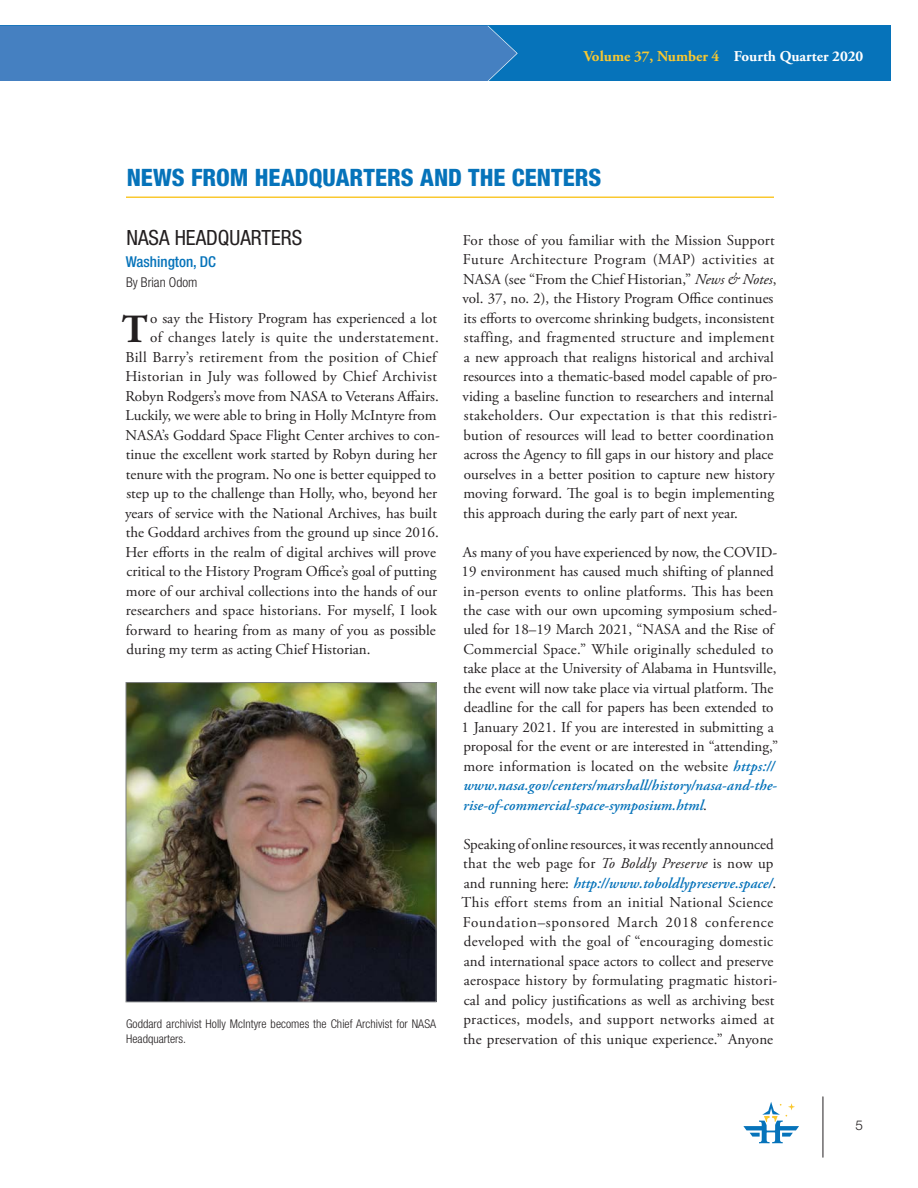
<style>
.page{position:relative;width:918px;height:1188px;background:#fff}
.page>*{position:absolute;margin:0;border:0;box-sizing:border-box;transform-origin:0 0}
.Body_First{font:700 39.9px "Adobe Garamond Pro";color:#231f20}
.H1A_Article_Title{font:800 condensed 24px "Helvetica Neue LT Std";color:#0673ba}
.H2_-_Under_H1{font:condensed 21px "Helvetica Neue LT Std";color:#231f20}
.Body{font:15px/19.5px "Adobe Garamond Pro";letter-spacing:.005em;color:#231f20}
.Body_First-2{font:15px "Adobe Garamond Pro";color:#231f20}
.Body_First-3{font:15px "Adobe Garamond Pro";letter-spacing:.025em;color:#231f20}
.Body_First-4{font:15px "Adobe Garamond Pro";letter-spacing:.03em;color:#231f20}
.t1{font:700 15px "Adobe Garamond Pro";color:#fff}
.H3_-_under_Heading{font:500 condensed 15px "Helvetica Neue LT Std";color:#0673ba}
.Credits{font:300 condensed 13.5px "Helvetica Neue LT Std";color:#231f20}
.t2{font:300 13.5px "Helvetica Neue LT Std";color:#231f20}
.t3{font:300 condensed 12px/15px "Helvetica Neue LT Std";letter-spacing:.005em;color:#231f20}
.s1{color:#fac82f}
.s2{font-style:italic}
.s3{font-weight:600;font-style:italic;color:#0673ba}
</style>
<div class="page">
<div style="left:0;top:26px;width:891px;height:55px;background:#0673ba"></div>
<hr style="left:823px;top:1097px;width:1px;height:60px;background:#231f20">
<div style="left:0;top:26px;width:518px;height:55px;background:#4580c1"></div>
<hr style="left:126px;top:196px;width:648px;height:2px;background:#fac82f">
<img style="left:128px;top:684px;width:306px;height:316px">
<div style="left:126px;top:682px;width:310px;height:320px;border:1px solid #7e8083"></div>
<svg style="left:743px;top:1102px;width:56px;height:41px"></svg>
<p class="t1" style="left:584px;top:47px;width:281px"><span class="s1">Volume 37, Number 4</span> Fourth Quarter 2020</p>
<h1 class="H1A_Article_Title" style="left:127px;top:163px;width:476px">NEWS FROM HEADQUARTERS AND THE CENTERS</h1>
<h2 class="H2_-_Under_H1" style="left:126px;top:225px;width:177px">NASA HEADQUARTERS</h2>
<h3 class="H3_-_under_Heading" style="left:126px;top:253px;width:92px">Washington, DC</h3>
<p class="Credits" style="left:126px;top:274px;width:73px">By Brian Odom</p>
<p class="Body_First" style="left:122px;top:306px;width:27px">T</p>
<p class="Body_First-2" style="left:150px;top:309px;width:288px">o say the History Program has experienced a lot</p>
<p class="Body_First-4" style="left:150px;top:328px;width:290px">of changes lately is quite the understatement.</p>
<p class="Body_First-3" style="left:125px;top:348px;width:313px">Bill Barry’s retirement from the position of Chief</p>
<p class="Body_First-3" style="left:125px;top:367px;width:313px">Historian in July was followed by Chief Archivist</p>
<p class="Body_First-2" style="left:125px;top:387px;width:315px">Robyn Rodgers’s move from NASA to Veterans Affairs.</p>
<p class="Body_First-2" style="left:126px;top:406px;width:313px">Luckily, we were able to bring in Holly McIntyre from</p>
<p class="Body_First-2" style="left:126px;top:426px;width:316px">NASA’s Goddard Space Flight Center archives to con-</p>
<p class="Body_First-2" style="left:126px;top:445px;width:313px">tinue the excellent work started by Robyn during her</p>
<p class="Body_First-2" style="left:126px;top:465px;width:312px">tenure with the program. No one is better equipped to</p>
<p class="Body_First-2" style="left:126px;top:484px;width:312px">step up to the challenge than Holly, who, beyond her</p>
<p class="Body_First-2" style="left:125px;top:504px;width:313px">years of service with the National Archives, has built</p>
<p class="Body_First-2" style="left:126px;top:523px;width:314px">the Goddard archives from the ground up since 2016.</p>
<p class="Body_First-2" style="left:125px;top:543px;width:312px">Her efforts in the realm of digital archives will prove</p>
<p class="Body_First-2" style="left:126px;top:562px;width:312px">critical to the History Program Office’s goal of putting</p>
<p class="Body_First-2" style="left:126px;top:582px;width:313px">more of our archival collections into the hands of our</p>
<p class="Body_First-2" style="left:126px;top:601px;width:313px">researchers and space historians. For myself, I look</p>
<p class="Body_First-2" style="left:126px;top:621px;width:312px">forward to hearing from as many of you as possible</p>
<p class="Body_First-2" style="left:126px;top:640px;width:246px">during my term as acting Chief Historian.</p>
<p class="t3" style="left:126px;top:1016px;width:312px">Goddard archivist Holly McIntyre becomes the Chief Archivist for NASA<br>Headquarters.</p>
<p class="Body" style="left:463px;top:231px;width:316px">For those of you familiar with the Mission Support Future Architecture Program (MAP) activities at NASA (see “From the Chief Historian,” <span class="s2">News &amp; Notes</span>, vol. 37, no. 2), the History Program Office continues its efforts to overcome shrinking budgets, inconsistent staffing, and fragmented structure and implement a new approach that realigns historical and archival resources into a thematic-based model capable of pro&shy;viding a baseline function to researchers and internal stakeholders. Our expectation is that this redistri&shy;bution of resources will lead to better coordination across the Agency to fill gaps in our history and place ourselves in a better position to capture new history moving forward. The goal is to begin implementing this approach during the early part of next year.</p>
<p class="Body" style="left:462px;top:543px;width:318px">As many of you have experienced by now, the COVID-19 environment has caused much shifting of planned in-person events to online platforms. This has been the case with our own upcoming symposium sched&shy;uled for 18–19 March 2021, “NASA and the Rise of Commercial Space.” While originally scheduled to take place at the University of Alabama in Huntsville, the event will now take place via virtual platform. The deadline for the call for papers has been extended to 1 January 2021. If you are interested in submitting a proposal for the event or are interested in “attending,” more information is located on the website <span class="s3">https:// www.nasa.gov/centers/marshall/history/nasa-and-the&shy;rise-of-commercial-space-symposium.html</span>.</p>
<p class="Body" style="left:462px;top:835px;width:317px">Speaking of online resources, it was recently announced that the web page for <span class="s2">To Boldly Preserve</span> is now up and running here: <span class="s3">http://www.toboldlypreserve.space/</span>.<br>This effort stems from an initial National Science Foundation–sponsored March 2018 conference developed with the goal of “encouraging domestic and international space actors to collect and preserve aerospace history by formulating pragmatic histori&shy;cal and policy justifications as well as archiving best practices, models, and support networks aimed at the preservation of this unique experience.” Anyone</p>
<p class="t2" style="left:855px;top:1117px;width:9px">5</p>
</div>
